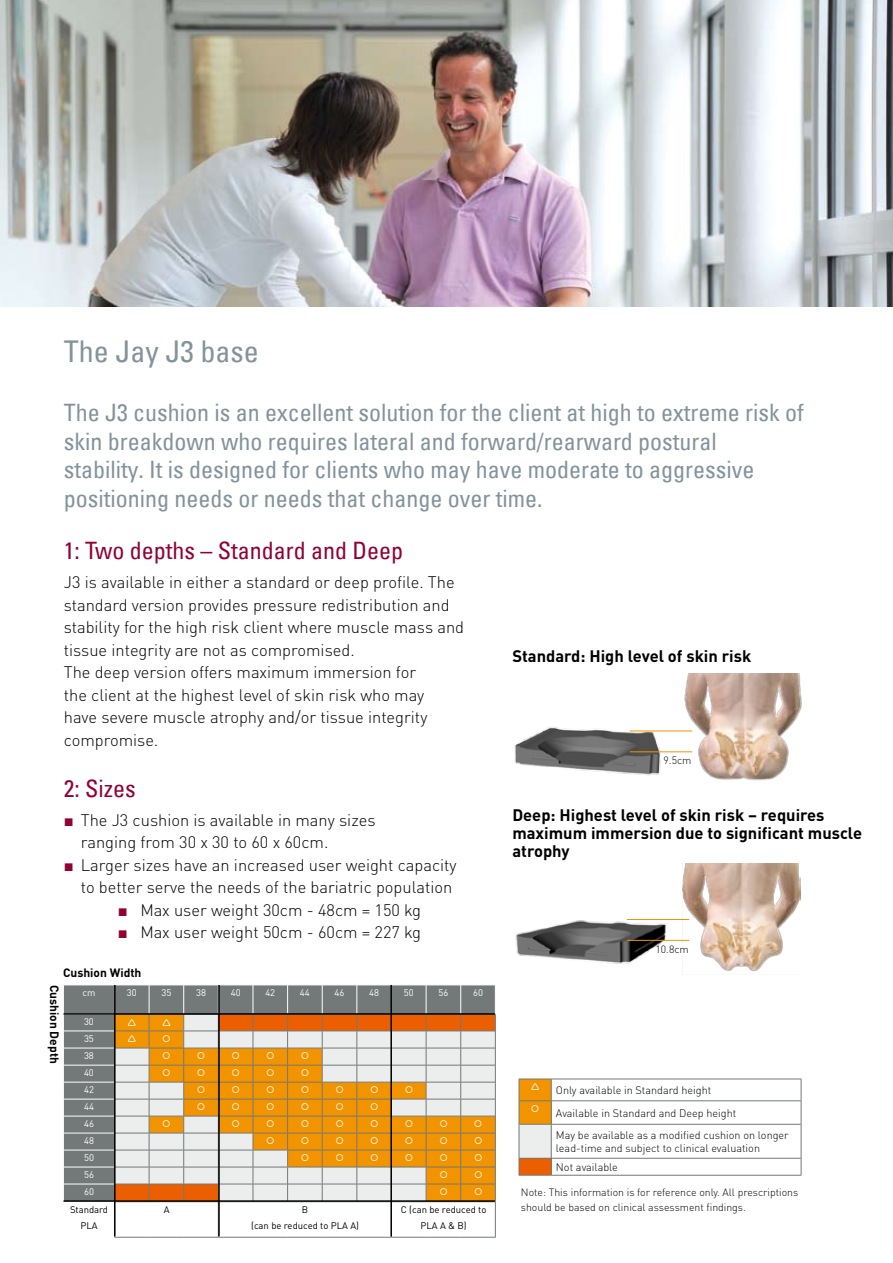
<style>
.page{position:relative;width:893px;height:1263px;background:#fff}
.page>*{position:absolute;margin:0;border:0;box-sizing:border-box;transform-origin:0 0}
.t1{font:condensed 30px "Univers Com 57";color:#82939b}
.t2{font:condensed 24px/28.5px "Univers Com 57";color:#82939b}
.t3{font:condensed 24px "Univers Com 57";color:#910232}
.t4{font:300 16.5px/22.5px "DINOT";color:#000}
.t5{font:700 16.5px/18px "DINOT";color:#000}
.t6{font:700 12px "DINOT";color:#000}
.t7{font:300 10.8px/22.2px "DINOT";color:#000}
.t8{font:300 10.5px/15px "DINOT";color:#000}
.t9{font:9.45px/16.4px "DINOT";color:#000;text-align:center}
.t10{font:9.45px/16.8px "DINOT";color:#fff}
.s1{font-family:"Arial";font-weight:400;color:#910232}
</style>
<div class="page">
<img style="left:0;top:0;width:893px;height:306px">
<img style="left:682px;top:864px;width:119px;height:107px">
<img style="left:515px;top:919px;width:163px;height:45px">
<hr style="left:627px;top:940px;width:62px;height:1px;background:#f29400">
<hr style="left:627px;top:919px;width:62px;height:1px;background:#f29400">
<img style="left:673px;top:673px;width:129px;height:108px">
<img style="left:515px;top:727px;width:152px;height:49px">
<hr style="left:630px;top:751px;width:62px;height:1px;background:#f29400">
<hr style="left:630px;top:731px;width:62px;height:1px;background:#f29400">
<hr style="left:114px;top:1237px;width:35px;height:1px;background:#737878">
<hr style="left:149px;top:1237px;width:35px;height:1px;background:#737878">
<hr style="left:184px;top:1237px;width:34px;height:1px;background:#737878">
<hr style="left:218px;top:1237px;width:35px;height:1px;background:#737878">
<hr style="left:253px;top:1237px;width:35px;height:1px;background:#737878">
<hr style="left:288px;top:1237px;width:34px;height:1px;background:#737878">
<hr style="left:322px;top:1237px;width:35px;height:1px;background:#737878">
<hr style="left:357px;top:1237px;width:34px;height:1px;background:#737878">
<hr style="left:391px;top:1237px;width:35px;height:1px;background:#737878">
<hr style="left:426px;top:1237px;width:35px;height:1px;background:#737878">
<hr style="left:461px;top:1237px;width:35px;height:1px;background:#737878">
<div style="left:519px;top:1079px;width:32px;height:22px;background:#f29400"></div>
<div style="left:519px;top:1101px;width:32px;height:23px;background:#f29400"></div>
<div style="left:519px;top:1124px;width:32px;height:34px;background:#eceded"></div>
<div style="left:519px;top:1158px;width:32px;height:17px;background:#ec5f00"></div>
<hr style="left:519px;top:1100px;width:32px;height:1px;background:#737878">
<hr style="left:519px;top:1124px;width:32px;height:1px;background:#737878">
<hr style="left:519px;top:1158px;width:32px;height:1px;background:#737878">
<hr style="left:519px;top:1175px;width:32px;height:1px;background:#737878">
<hr style="left:551px;top:1175px;width:250px;height:1px;background:#737878">
<hr style="left:519px;top:1124px;width:1px;height:34px;background:#737878">
<svg style="left:519px;top:1158px;width:1px;height:17px"></svg>
<hr style="left:519px;top:1079px;width:32px;height:1px;background:#737878">
<svg style="left:551px;top:1079px;width:251px;height:96px"></svg>
<svg style="left:519px;top:1079px;width:1px;height:45px"></svg>
<svg style="left:63px;top:985px;width:433px;height:252px;background:#cdaf84"></svg>
<h1 class="t1" style="left:64px;top:332px;width:196px">The Jay J3 base</h1>
<p class="t2" style="left:64px;top:398px;width:741px">The J3 cushion is an excellent solution for the client at high to extreme risk of skin breakdown who requires lateral and forward/rearward postural<br>stability. It is designed for clients who may have moderate to aggressive positioning needs or needs that change over time.</p>
<h2 class="t3" style="left:64px;top:535px;width:341px">1: Two depths – Standard and Deep</h2>
<p class="t4" style="left:64px;top:571px;width:402px">J3 is available in either a standard or deep profile. The standard version provides pressure redistribution and stability for the high risk client where muscle mass and tissue integrity are not as compromised.<br>The deep version offers maximum immersion for<br>the client at the highest level of skin risk who may<br>have severe muscle atrophy and/or tissue integrity compromise.</p>
<h2 class="t3" style="left:64px;top:773px;width:73px">2: Sizes</h2>
<p class="t4" style="left:81px;top:808px;width:296px;text-indent:-17px"><span class="s1">■</span> The J3 cushion is available in many sizes ranging from 30 x 30 to 60 x 60cm.</p>
<p class="t4" style="left:64px;top:853px;width:394px;text-align:right"><span class="s1">■</span> Larger sizes have an increased user weight capacity to better serve the needs of the bariatric population</p>
<p class="t4" style="left:118px;top:898px;width:305px"><span class="s1">■</span> Max user weight 30cm - 48cm = 150 kg</p>
<p class="t4" style="left:118px;top:921px;width:305px"><span class="s1">■</span> Max user weight 50cm - 60cm = 227 kg</p>
<p class="t6" style="left:63px;top:964px;width:80px">Cushion Width</p>
<p class="t10" style="left:82px;top:984px;width:15px">cm</p>
<p class="t10" style="left:127px;top:984px;width:11px">30</p>
<p class="t10" style="left:161px;top:984px;width:11px">35</p>
<p class="t10" style="left:196px;top:984px;width:11px">38</p>
<p class="t10" style="left:231px;top:984px;width:11px">40</p>
<p class="t10" style="left:265px;top:984px;width:11px">42</p>
<p class="t10" style="left:300px;top:984px;width:11px">44</p>
<p class="t10" style="left:335px;top:984px;width:11px">46</p>
<p class="t10" style="left:369px;top:984px;width:11px">48</p>
<p class="t10" style="left:404px;top:984px;width:11px">50</p>
<p class="t10" style="left:438px;top:984px;width:11px">56</p>
<p class="t10" style="left:473px;top:984px;width:11px">60</p>
<p class="t10" style="left:84px;top:1013px;width:11px">30<br>35</p>
<p class="t10" style="left:84px;top:1047px;width:11px">38</p>
<p class="t10" style="left:84px;top:1064px;width:11px">40</p>
<p class="t10" style="left:84px;top:1081px;width:11px">42</p>
<p class="t10" style="left:84px;top:1098px;width:11px">44</p>
<p class="t10" style="left:84px;top:1115px;width:11px">46</p>
<p class="t10" style="left:84px;top:1132px;width:11px">48</p>
<p class="t10" style="left:84px;top:1149px;width:11px">50</p>
<p class="t10" style="left:84px;top:1166px;width:11px">56</p>
<p class="t10" style="left:84px;top:1183px;width:11px">60</p>
<p class="t9" style="left:70px;top:1201px;width:40px">Standard<br>PLA</p>
<p class="t9" style="left:164px;top:1201px;width:7px">A</p>
<p class="t9" style="left:251px;top:1201px;width:109px">B<br>(can be reduced to PLA A)</p>
<p class="t9" style="left:401px;top:1201px;width:87px">C (can be reduced to<br>PLA A &amp; B)</p>
<p class="t6" style="left:62px;top:985px;width:80px;rotate:90deg">Cushion Depth</p>
<p class="t5" style="left:512px;top:647px;width:240px">Standard: High level of skin risk</p>
<p class="t8" style="left:663px;top:753px;width:30px">9.5cm</p>
<p class="t5" style="left:512px;top:805px;width:351px">Deep: Highest level of skin risk – requires maximum immersion due to significant muscle atrophy</p>
<p class="t8" style="left:655px;top:941px;width:35px">10.8cm</p>
<p class="t7" style="left:556px;top:1079px;width:157px">Only available in Standard height</p>
<p class="t7" style="left:556px;top:1101px;width:234px;text-indent:-25px"><sup>○</sup> Available in Standard and Deep height<br>May be available as a modified cushion on longer</p>
<p class="t7" style="left:556px;top:1138px;width:206px;line-height:18.9px">lead-time and subject to clinical evaluation<br>Not available</p>
<p class="t8" style="left:521px;top:1184px;width:279px">Note: This information is for reference only. All prescriptions should be based on clinical assessment findings.</p>
</div>
